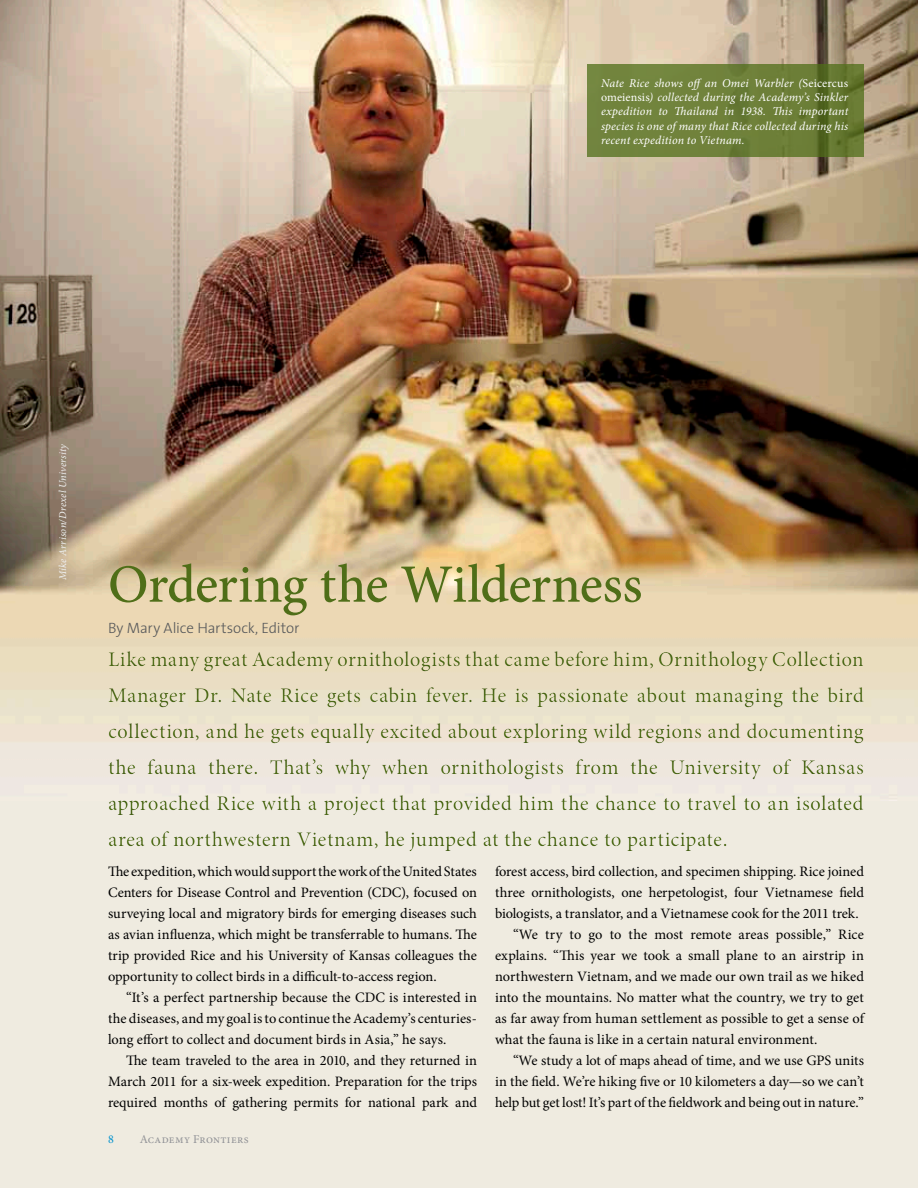
<style>
.page{position:relative;width:918px;height:1188px;background:#efebe0}
.page>*{position:absolute;margin:0;border:0;box-sizing:border-box;transform-origin:0 0}
.t1{font:500 54px "Minion Pro";letter-spacing:-.015em;color:#4f6e18}
.t2{font:500 21px/36px "Minion Pro";letter-spacing:.015em;color:#4f6e18;text-align:justify}
.t3{font:300 15px "The Sans";letter-spacing:-.005em;color:#57595b}
.t4{font:14.4px/21px "Minion Pro";letter-spacing:-.01em;color:#000;text-align:justify}
.t5{font:italic 12px/14.4px "Minion Pro";letter-spacing:.01em;color:#fff;text-align:justify}
.t6{font:12px "Minion Pro";letter-spacing:.025em;color:#939498}
.t7{font:12px "Minion Pro";color:#0091ce}
.t8{font:italic 10.5px "Minion Pro";letter-spacing:.015em;color:#f0f1f1}
.s1{font-style:normal}
</style>
<div class="page">
<img style="left:0;top:0;width:918px;height:742px">
<div style="left:101px;top:635px;width:777px;height:225px;background:#000;opacity:.5"></div>
<svg style="left:588px;top:64px;width:276px;height:93px;background:#6c7e38"></svg>
<p class="t5" style="left:601px;top:75px;width:249px">Nate Rice shows off an Omei Warbler (<span class="s1">Seicercus omeiensis</span>) collected during the Academy’s Sinkler expedition to Thailand in 1938. This important species is one of many that Rice collected during his recent expedition to Vietnam.</p>
<p class="t8" style="left:56px;top:580px;width:138px;rotate:-90deg">Mike Arrison/Drexel University</p>
<h1 class="t1" style="left:108px;top:548px;width:536px">Ordering the Wilderness</h1>
<p class="t3" style="left:108px;top:616px;width:193px">By Mary Alice Hartsock, Editor</p>
<p class="t2" style="left:108px;top:641px;width:757px">Like many great Academy ornithologists that came before him, Ornithology Collection Manager Dr. Nate Rice gets cabin fever. He is passionate about managing the bird collection, and he gets equally excited about exploring wild regions and documenting the fauna there. That’s why when ornithologists from the University of Kansas approached Rice with a project that provided him the chance to travel to an isolated area of northwestern Vietnam, he jumped at the chance to participate.</p>
<p class="t4" style="left:108px;top:861px;width:371px">The expedition, which would support the work of the United States Centers for Disease Control and Prevention (CDC), focused on surveying local and migratory birds for emerging diseases such as avian influenza, which might be transferrable to humans. The trip provided Rice and his University of Kansas colleagues the opportunity to collect birds in a difficult-to-access region.</p>
<p class="t4" style="left:108px;top:987px;width:371px;text-indent:18px">“It’s a perfect partnership because the CDC is interested in the diseases, and my goal is to continue the Academy’s centuries&shy;long effort to collect and document birds in Asia,” he says.</p>
<p class="t4" style="left:108px;top:1050px;width:371px;text-indent:18px">The team traveled to the area in 2010, and they returned in March 2011 for a six-week expedition. Preparation for the trips required months of gathering permits for national park and</p>
<p class="t7" style="left:108px;top:1131px;width:7px">8</p>
<p class="t6" style="left:140px;top:1131px;width:110px">Academy Frontiers</p>
<p class="t4" style="left:495px;top:861px;width:370px">forest access, bird collection, and specimen shipping. Rice joined</p>
<p class="t4" style="left:495px;top:882px;width:370px">three ornithologists, one herpetologist, four Vietnamese field</p>
<p class="t4" style="left:495px;top:903px;width:365px">biologists, a translator, and a Vietnamese cook for the 2011 trek.</p>
<p class="t4" style="left:513px;top:924px;width:352px">“We try to go to the most remote areas possible,” Rice</p>
<p class="t4" style="left:495px;top:945px;width:371px">explains. “This year we took a small plane to an airstrip in</p>
<p class="t4" style="left:495px;top:966px;width:371px">northwestern Vietnam, and we made our own trail as we hiked</p>
<p class="t4" style="left:495px;top:987px;width:370px">into the mountains. No matter what the country, we try to get</p>
<p class="t4" style="left:495px;top:1008px;width:372px">as far away from human settlement as possible to get a sense of</p>
<p class="t4" style="left:495px;top:1029px;width:324px">what the fauna is like in a certain natural environment.</p>
<p class="t4" style="left:513px;top:1050px;width:353px">“We study a lot of maps ahead of time, and we use GPS units</p>
<p class="t4" style="left:495px;top:1071px;width:371px">in the field. We’re hiking five or 10 kilometers a day—so we can’t</p>
<p class="t4" style="left:495px;top:1092px;width:370px">help but get lost! It’s part of the fieldwork and being out in nature.”</p>
</div>
